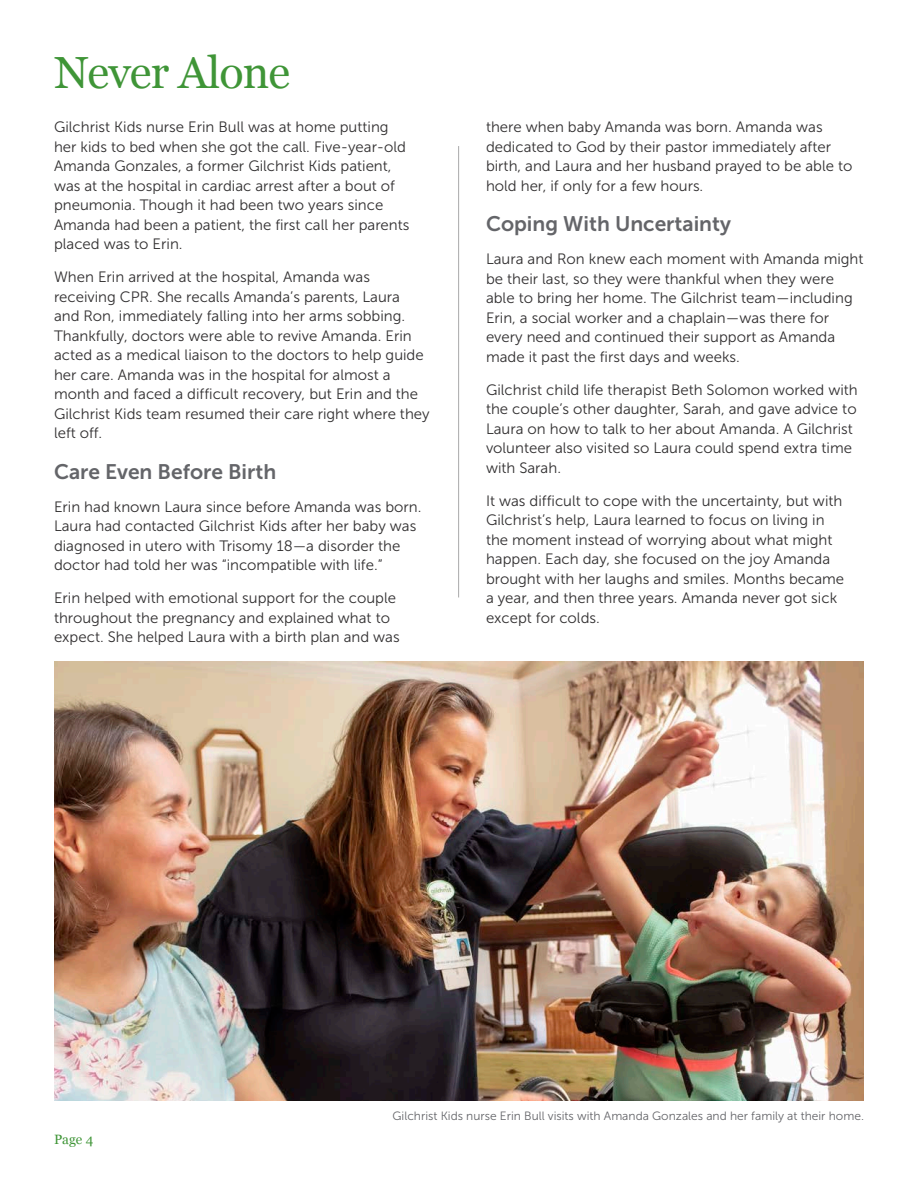
<style>
.page{position:relative;width:918px;height:1188px;background:#fff}
.page>*{position:absolute;margin:0;border:0;box-sizing:border-box;transform-origin:0 0}
.Article-Header{font:45px "Georgia";letter-spacing:-.02em;color:#3f9537}
.Article-Subsection{font:21px "Museo Sans 700";color:#646569}
.Article-Text{font:15px/19.5px "Museo Sans 300";color:#312f30}
.t1{font:13.5px "Georgia";color:#3f9537}
.Image-Caption{font:12px "Museo Sans 300";color:#646569}
</style>
<div class="page">
<hr style="left:458px;top:146px;width:1px;height:451px;background:#a9a9aa">
<img style="left:54px;top:662px;width:810px;height:439px">
<p class="Article-Header" style="left:54px;top:45px;width:238px">Never Alone</p>
<p class="Article-Text" style="left:54px;top:118px;width:357px">Gilchrist Kids nurse Erin Bull was at home putting her kids to bed when she got the call. Five-year-old Amanda Gonzales, a former Gilchrist Kids patient, was at the hospital in cardiac arrest after a bout of pneumonia. Though it had been two years since Amanda had been a patient, the first call her parents placed was to Erin.</p>
<p class="Article-Text" style="left:54px;top:268px;width:377px">When Erin arrived at the hospital, Amanda was receiving CPR. She recalls Amanda’s parents, Laura<br>and Ron, immediately falling into her arms sobbing.<br>Thankfully, doctors were able to revive Amanda. Erin acted as a medical liaison to the doctors to help guide her care. Amanda was in the hospital for almost a month and faced a difficult recovery, but Erin and the Gilchrist Kids team resumed their care right where they left off.</p>
<p class="Article-Subsection" style="left:54px;top:460px;width:224px">Care Even Before Birth</p>
<p class="Article-Text" style="left:54px;top:497px;width:369px">Erin had known Laura since before Amanda was born.<br>Laura had contacted Gilchrist Kids after her baby was diagnosed in utero with Trisomy 18—a disorder the doctor had told her was “incompatible with life.”</p>
<p class="Article-Text" style="left:54px;top:589px;width:347px">Erin helped with emotional support for the couple throughout the pregnancy and explained what to expect. She helped Laura with a birth plan and was</p>
<p class="Article-Text" style="left:486px;top:118px;width:368px">there when baby Amanda was born. Amanda was dedicated to God by their pastor immediately after birth, and Laura and her husband prayed to be able to hold her, if only for a few hours.</p>
<p class="Article-Subsection" style="left:486px;top:212px;width:247px">Coping With Uncertainty</p>
<p class="Article-Text" style="left:486px;top:250px;width:379px">Laura and Ron knew each moment with Amanda might be their last, so they were thankful when they were able to bring her home. The Gilchrist team—including Erin, a social worker and a chaplain—was there for every need and continued their support as Amanda made it past the first days and weeks.</p>
<p class="Article-Text" style="left:486px;top:380px;width:373px">Gilchrist child life therapist Beth Solomon worked with the couple’s other daughter, Sarah, and gave advice to Laura on how to talk to her about Amanda. A Gilchrist volunteer also visited so Laura could spend extra time with Sarah.</p>
<p class="Article-Text" style="left:486px;top:491px;width:360px">It was difficult to cope with the uncertainty, but with Gilchrist’s help, Laura learned to focus on living in the moment instead of worrying about what might happen. Each day, she focused on the joy Amanda brought with her laughs and smiles. Months became a year, and then three years. Amanda never got sick except for colds.</p>
<p class="t1" style="left:54px;top:1131px;width:41px">Page 4</p>
<p class="Image-Caption" style="left:393px;top:1109px;width:473px">Gilchrist Kids nurse Erin Bull visits with Amanda Gonzales and her family at their home.</p>
</div>
